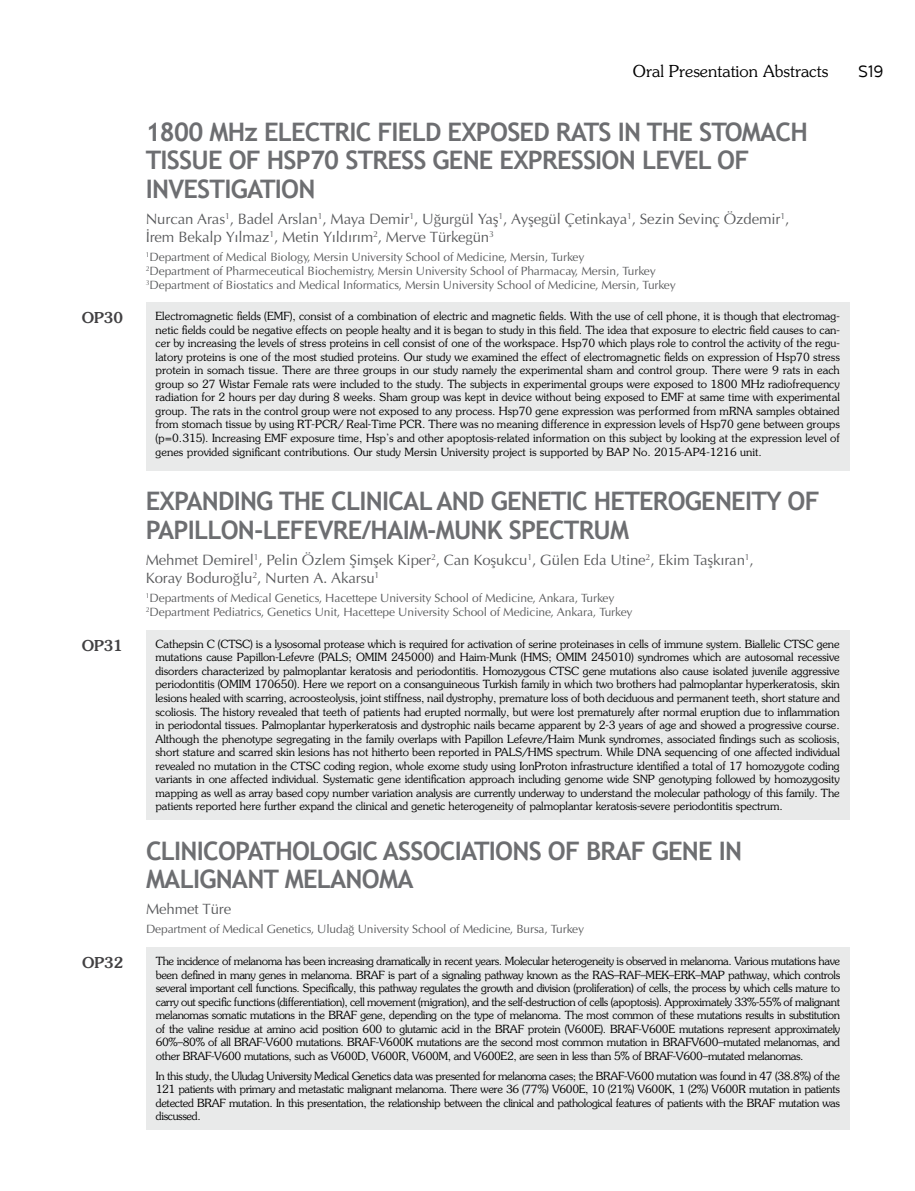
<style>
.page{position:relative;width:915px;height:1191px;background:#fff}
.page>*{position:absolute;margin:0;border:0;box-sizing:border-box;transform-origin:0 0}
.t1{font:700 25.5px/28.5px "Trebuchet MS";letter-spacing:-.03em;color:#6d6e71}
.t2{font:300 16.5px "Souvenir Std";color:#000}
.t3{font:16.5px "Centrale Sans";color:#000}
.t4{font:15px/18px "Optima Normal Tr";letter-spacing:-.01em;color:#58595b}
.t5{font:500 15px "Souvenir Std";color:#414042}
.t6{font:12px/14.4px "Optima Normal Tr";letter-spacing:-.01em;color:#58595b}
.t7{font:300 11.25px/13.5px "Souvenir Std";letter-spacing:-.02em;color:#000;text-align:justify}
</style>
<div class="page">
<div style="left:146px;top:947px;width:703px;height:182px;background:#e9eaea"></div>
<div style="left:146px;top:630px;width:703px;height:190px;background:#e9eaea"></div>
<div style="left:146px;top:302px;width:703px;height:169px;background:#e9eaea"></div>
<h2 class="t2" style="left:632px;top:61px;width:197px">Oral Presentation Abstracts</h2>
<h2 class="t3" style="left:857px;top:62px;width:27px">S19</h2>
<h1 class="t1" style="left:146px;top:117px;width:663px">1800 MHz ELECTRIC FIELD EXPOSED RATS IN THE STOMACH<br>TISSUE OF HSP70 STRESS GENE EXPRESSION LEVEL OF<br>INVESTIGATION</h1>
<h3 class="t4" style="left:146px;top:210px;width:645px">Nurcan Aras<sup>1</sup>, Badel Arslan<sup>1</sup>, Maya Demir<sup>1</sup>, Uğurgül Yaş<sup>1</sup>, Ayşegül Çetinkaya<sup>1</sup>, Sezin Sevinç Özdemir<sup>1</sup>,<br>İrem Bekalp Yılmaz<sup>1</sup>, Metin Yıldırım<sup>2</sup>, Merve Türkegün<sup>3</sup></h3>
<p class="t6" style="left:146px;top:249px;width:531px"><sup>1</sup>Department of Medical Biology, Mersin University School of Medicine, Mersin, Turkey<br><sup>2</sup>Department of Pharmeceutical Biochemistry, Mersin University School of Pharmacay, Mersin, Turkey<br><sup>3</sup>Department of Biostatics and Medical Informatics, Mersin University School of Medicine, Mersin, Turkey</p>
<h3 class="t5" style="left:82px;top:309px;width:43px">OP30</h3>
<p class="t7" style="left:155px;top:310px;width:685px">Electromagnetic fields (EMF), consist of a combination of electric and magnetic fields. With the use of cell phone, it is though that electromag&shy;netic fields could be negative effects on people healty and it is began to study in this field. The idea that exposure to electric field causes to can&shy;cer by increasing the levels of stress proteins in cell consist of one of the workspace. Hsp70 which plays role to control the activity of the regu&shy;latory proteins is one of the most studied proteins. Our study we examined the effect of electromagnetic fields on expression of Hsp70 stress protein in somach tissue. There are three groups in our study namely the experimental sham and control group. There were 9 rats in each group so 27 Wistar Female rats were included to the study. The subjects in experimental groups were exposed to 1800 MHz radiofrequency radiation for 2 hours per day during 8 weeks. Sham group was kept in device without being exposed to EMF at same time with experimental group. The rats in the control group were not exposed to any process. Hsp70 gene expression was performed from mRNA samples obtained from stomach tissue by using RT-PCR/ Real-Time PCR. There was no meaning difference in expression levels of Hsp70 gene between groups (p=0.315). Increasing EMF exposure time, Hsp’s and other apoptosis-related information on this subject by looking at the expression level of genes provided significant contributions. Our study Mersin University project is supported by BAP No. 2015-AP4-1216 unit.</p>
<h1 class="t1" style="left:146px;top:487px;width:675px">EXPANDING THE CLINICAL AND GENETIC HETEROGENEITY OF<br>PAPILLON-LEFEVRE/HAIM-MUNK SPECTRUM</h1>
<h3 class="t4" style="left:146px;top:551px;width:609px">Mehmet Demirel<sup>1</sup>, Pelin Özlem Şimşek Kiper<sup>2</sup>, Can Koşukcu<sup>1</sup>, Gülen Eda Utine<sup>2</sup>, Ekim Taşkıran<sup>1</sup>,<br>Koray Boduroğlu<sup>2</sup>, Nurten A. Akarsu<sup>1</sup></h3>
<p class="t6" style="left:146px;top:590px;width:488px"><sup>1</sup>Departments of Medical Genetics, Hacettepe University School of Medicine, Ankara, Turkey<br><sup>2</sup>Department Pediatrics, Genetics Unit, Hacettepe University School of Medicine, Ankara, Turkey</p>
<h3 class="t5" style="left:82px;top:636px;width:43px">OP31</h3>
<p class="t7" style="left:155px;top:637px;width:685px">Cathepsin C (CTSC) is a lysosomal protease which is required for activation of serine proteinases in cells of immune system. Biallelic CTSC gene mutations cause Papillon-Lefevre (PALS; OMIM 245000) and Haim-Munk (HMS; OMIM 245010) syndromes which are autosomal recessive disorders characterized by palmoplantar keratosis and periodontitis. Homozygous CTSC gene mutations also cause isolated juvenile aggressive periodontitis (OMIM 170650). Here we report on a consanguineous Turkish family in which two brothers had palmoplantar hyperkeratosis, skin lesions healed with scarring, acroosteolysis, joint stiffness, nail dystrophy, premature loss of both deciduous and permanent teeth, short stature and scoliosis. The history revealed that teeth of patients had erupted normally, but were lost prematurely after normal eruption due to inflammation in periodontal tissues. Palmoplantar hyperkeratosis and dystrophic nails became apparent by 2-3 years of age and showed a progressive course.<br>Although the phenotype segregating in the family overlaps with Papillon Lefevre/Haim Munk syndromes, associated findings such as scoliosis, short stature and scarred skin lesions has not hitherto been reported in PALS/HMS spectrum. While DNA sequencing of one affected individual revealed no mutation in the CTSC coding region, whole exome study using IonProton infrastructure identified a total of 17 homozygote coding variants in one affected individual. Systematic gene identification approach including genome wide SNP genotyping followed by homozygosity mapping as well as array based copy number variation analysis are currently underway to understand the molecular pathology of this family. The patients reported here further expand the clinical and genetic heterogeneity of palmoplantar keratosis-severe periodontitis spectrum.</p>
<h1 class="t1" style="left:146px;top:836px;width:597px">CLINICOPATHOLOGIC ASSOCIATIONS OF BRAF GENE IN<br>MALIGNANT MELANOMA</h1>
<h3 class="t4" style="left:146px;top:900px;width:87px">Mehmet Türe</h3>
<p class="t6" style="left:146px;top:921px;width:439px">Department of Medical Genetics, Uludağ University School of Medicine, Bursa, Turkey</p>
<h3 class="t5" style="left:82px;top:953px;width:43px">OP32</h3>
<p class="t7" style="left:156px;top:954px;width:685px">The incidence of melanoma has been increasing dramatically in recent years. Molecular heterogeneity is observed in melanoma. Various mutations have been defined in many genes in melanoma. BRAF is part of a signaling pathway known as the RAS–RAF–MEK–ERK–MAP pathway, which controls several important cell functions. Specifically, this pathway regulates the growth and division (proliferation) of cells, the process by which cells mature to carry out specific functions (differentiation), cell movement (migration), and the self-destruction of cells (apoptosis). Approximately 33%-55% of malignant melanomas somatic mutations in the BRAF gene, depending on the type of melanoma. The most common of these mutations results in substitution of the valine residue at amino acid position 600 to glutamic acid in the BRAF protein (V600E). BRAF-V600E mutations represent approximately 60%–80% of all BRAF-V600 mutations. BRAF-V600K mutations are the second most common mutation in BRAFV600–mutated melanomas, and other BRAF-V600 mutations, such as V600D, V600R, V600M, and V600E2, are seen in less than 5% of BRAF-V600–mutated melanomas.</p>
<p class="t7" style="left:156px;top:1068px;width:685px">In this study, the Uludag University Medical Genetics data was presented for melanoma cases; the BRAF-V600 mutation was found in 47 (38.8%) of the 121 patients with primary and metastatic malignant melanoma. There were 36 (77%) V600E, 10 (21%) V600K, 1 (2%) V600R mutation in patients detected BRAF mutation. In this presentation, the relationship between the clinical and pathological features of patients with the BRAF mutation was discussed.</p>
</div>
